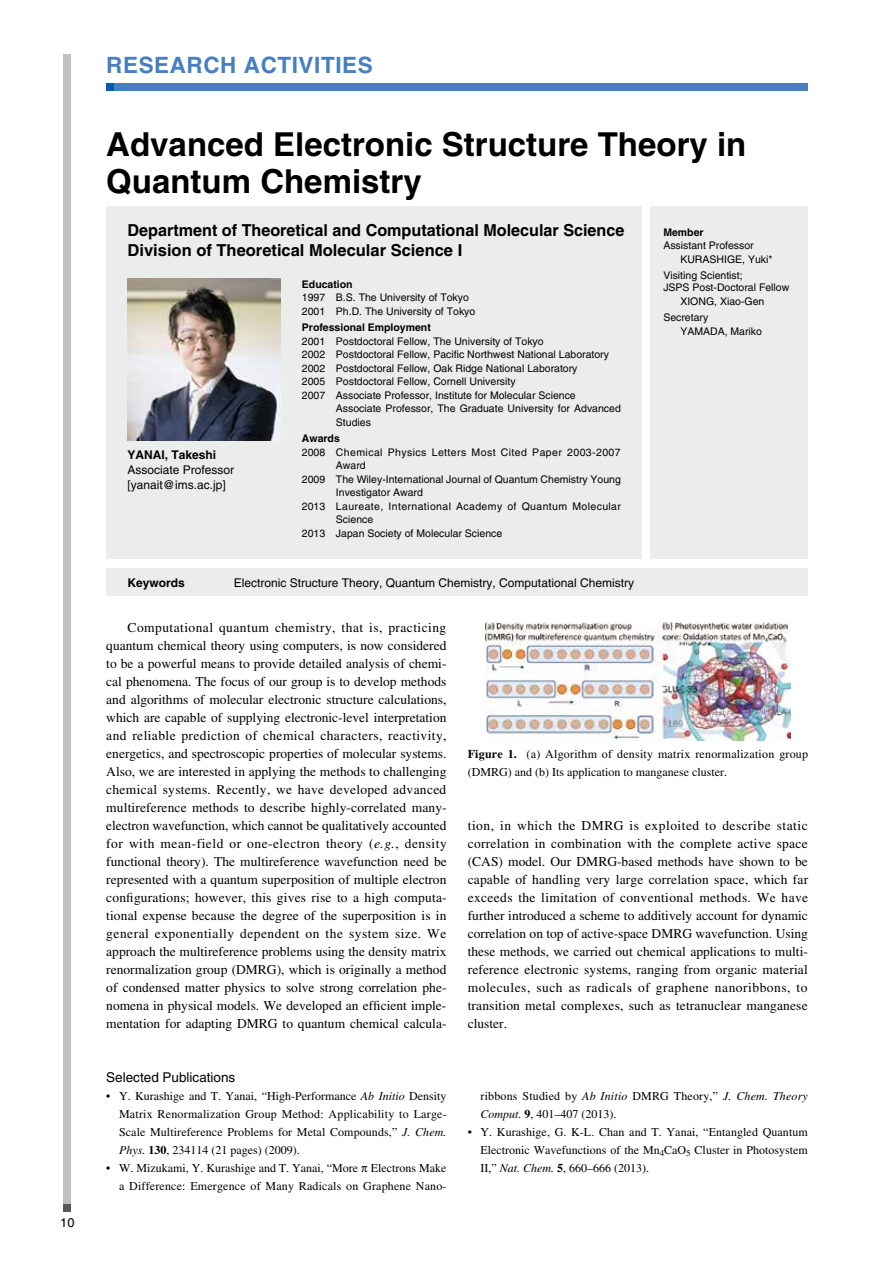
<style>
.page{position:relative;width:893px;height:1263px;background:#fff}
.page>*{position:absolute;margin:0;border:0;box-sizing:border-box;transform-origin:0 0}
.t1{font:700 33px/37.5px "Helvetica";color:#000}
.t2{font:700 22.5px "Helvetica";letter-spacing:.025em;color:#487fc1}
.t3{font:700 16.5px/19.5px "Helvetica";color:#000}
.t4{font:13.5px/18px "Times";color:#000;text-align:justify}
.t5{font:13.5px "Helvetica";color:#000}
.t6{font:12.75px "Helvetica";color:#000}
.t7{font:12px/18px "Times";color:#000;text-align:justify}
.t8{font:12px/15px "Helvetica";color:#000}
.t9{font:12px/18px "Times";letter-spacing:.02em;color:#000}
.t10{font:700 12px "Helvetica";color:#000}
.t11{font:10.5px/13.5px "Helvetica";color:#000}
.t12{font:10.5px "Helvetica";letter-spacing:.035em;color:#000}
.t13{font:10.5px "Helvetica";letter-spacing:.04em;color:#000}
.t14{font:700 10.5px "Helvetica";color:#000}
.s1{font-style:italic}
.s2{font-weight:700}
</style>
<div class="page">
<div style="left:106px;top:83px;width:702px;height:7px;background:#487fc1"></div>
<div style="left:106px;top:83px;width:8px;height:7px;background:#005dad"></div>
<div style="left:64px;top:55px;width:7px;height:1157px;background:#bfc0c0"></div>
<div style="left:64px;top:1205px;width:7px;height:7px;background:#595757"></div>
<div style="left:106px;top:568px;width:702px;height:27px;background:#ebecec"></div>
<div style="left:651px;top:206px;width:157px;height:353px;background:#ebecec"></div>
<div style="left:106px;top:206px;width:536px;height:353px;background:#ebecec"></div>
<img style="left:128px;top:279px;width:153px;height:161px">
<img style="left:485px;top:623px;width:306px;height:118px">
<p class="t6" style="left:60px;top:1215px;width:16px">10</p>
<h2 class="t2" style="left:106px;top:51px;width:268px">RESEARCH ACTIVITIES</h2>
<h1 class="t1" style="left:106px;top:125px;width:642px">Advanced Electronic Structure Theory in<br>Quantum Chemistry</h1>
<p class="t3" style="left:128px;top:220px;width:498px">Department of Theoretical and Computational Molecular Science<br>Division of Theoretical Molecular Science I</p>
<p class="t14" style="left:663px;top:225px;width:42px">Member</p>
<p class="t11" style="left:680px;top:239px;width:94px;text-indent:-17px">Assistant Professor<br>KURASHIGE, Yuki*</p>
<p class="t11" style="left:663px;top:269px;width:128px;line-height:12px">Visiting Scientist;<br>JSPS Post-Doctoral Fellow</p>
<p class="t11" style="left:663px;top:293px;width:103px;line-height:16.5px;text-indent:17px">XIONG, Xiao-Gen<br>Secretary</p>
<p class="t11" style="left:680px;top:324px;width:83px">YAMADA, Mariko</p>
<p class="t14" style="left:302px;top:277px;width:52px">Education</p>
<p class="t11" style="left:302px;top:291px;width:175px">1997 B.S. The University of Tokyo<br>2001 Ph.D. The University of Tokyo</p>
<p class="t14" style="left:302px;top:321px;width:130px">Professional Employment</p>
<p class="t11" style="left:302px;top:334px;width:309px">2001 Postdoctoral Fellow, The University of Tokyo<br>2002 Postdoctoral Fellow, Pacific Northwest National Laboratory 2002 Postdoctoral Fellow, Oak Ridge National Laboratory<br>2005 Postdoctoral Fellow, Cornell University<br>2007 Associate Professor, Institute for Molecular Science</p>
<p class="t11" style="left:336px;top:402px;width:286px">Associate Professor, The Graduate University for Advanced<br>Studies</p>
<p class="t14" style="left:302px;top:432px;width:39px">Awards</p>
<p class="t13" style="left:302px;top:446px;width:320px">2008 Chemical Physics Letters Most Cited Paper 2003-2007</p>
<p class="t11" style="left:336px;top:459px;width:31px">Award</p>
<p class="t11" style="left:302px;top:472px;width:320px">2009 The Wiley-International Journal of Quantum Chemistry Young</p>
<p class="t11" style="left:336px;top:486px;width:88px">Investigator Award</p>
<p class="t12" style="left:302px;top:500px;width:321px">2013 Laureate, International Academy of Quantum Molecular</p>
<p class="t11" style="left:336px;top:513px;width:39px">Science</p>
<p class="t11" style="left:302px;top:526px;width:202px">2013 Japan Society of Molecular Science</p>
<p class="t10" style="left:128px;top:447px;width:90px">YANAI, Takeshi</p>
<p class="t8" style="left:128px;top:462px;width:108px">Associate Professor [yanait@ims.ac.jp]</p>
<p class="t10" style="left:128px;top:575px;width:59px">Keywords</p>
<p class="t8" style="left:234px;top:575px;width:402px">Electronic Structure Theory, Quantum Chemistry, Computational Chemistry</p>
<p class="t4" style="left:106px;top:618px;width:342px;text-indent:21px">Computational quantum chemistry, that is, practicing quantum chemical theory using computers, is now considered to be a powerful means to provide detailed analysis of chemi&shy;cal phenomena. The focus of our group is to develop methods and algorithms of molecular electronic structure calculations, which are capable of supplying electronic-level interpretation and reliable prediction of chemical characters, reactivity, energetics, and spectroscopic properties of molecular systems.<br>Also, we are interested in applying the methods to challenging chemical systems. Recently, we have developed advanced multireference methods to describe highly-correlated many&shy;electron wavefunction, which cannot be qualitatively accounted for with mean-field or one-electron theory (<span class="s1">e.g.</span>, density functional theory). The multireference wavefunction need be represented with a quantum superposition of multiple electron configurations; however, this gives rise to a high computa&shy;tional expense because the degree of the superposition is in general exponentially dependent on the system size. We approach the multireference problems using the density matrix renormalization group (DMRG), which is originally a method of condensed matter physics to solve strong correlation phe&shy;nomena in physical models. We developed an efficient imple&shy;mentation for adapting DMRG to quantum chemical calcula-</p>
<p class="t5" style="left:106px;top:1069px;width:131px">Selected Publications</p>
<p class="t7" style="left:119px;top:1086px;width:329px;text-indent:-13px">• Y. Kurashige and T. Yanai, “High-Performance <span class="s1">Ab Initio</span> Density Matrix Renormalization Group Method: Applicability to Large-Scale Multireference Problems for Metal Compounds,” <span class="s1">J. Chem.<br>Phys.</span> <span class="s2">130</span>, 234114 (21 pages) (2009).</p>
<p class="t7" style="left:106px;top:1158px;width:342px;text-align:right">• W. Mizukami, Y. Kurashige and T. Yanai, “More Electrons Make a Difference: Emergence of Many Radicals on Graphene Nano-</p>
<p class="t9" style="left:468px;top:744px;width:342px"><span class="s2">Figure 1.</span> (a) Algorithm of density matrix renormalization group (DMRG) and (b) Its application to manganese cluster.</p>
<p class="t4" style="left:468px;top:816px;width:342px">tion, in which the DMRG is exploited to describe static correlation in combination with the complete active space (CAS) model. Our DMRG-based methods have shown to be capable of handling very large correlation space, which far exceeds the limitation of conventional methods. We have further introduced a scheme to additively account for dynamic correlation on top of active-space DMRG wavefunction. Using these methods, we carried out chemical applications to multi&shy;reference electronic systems, ranging from organic material molecules, such as radicals of graphene nanoribbons, to transition metal complexes, such as tetranuclear manganese cluster.</p>
<p class="t7" style="left:480px;top:1086px;width:329px">ribbons Studied by <span class="s1">Ab Initio</span> DMRG Theory,” <span class="s1">J. Chem. Theory<br>Comput.</span> <span class="s2">9</span>, 401–407 (2013).</p>
<p class="t7" style="left:480px;top:1122px;width:329px;text-indent:-13px">• Y. Kurashige, G. K-L. Chan and T. Yanai, “Entangled Quantum Electronic Wavefunctions of the Mn<sub>4</sub>CaO<sub>5</sub> Cluster in Photosystem II,” <span class="s1">Nat. Chem.</span> <span class="s2">5</span>, 660–666 (2013).</p>
</div>
